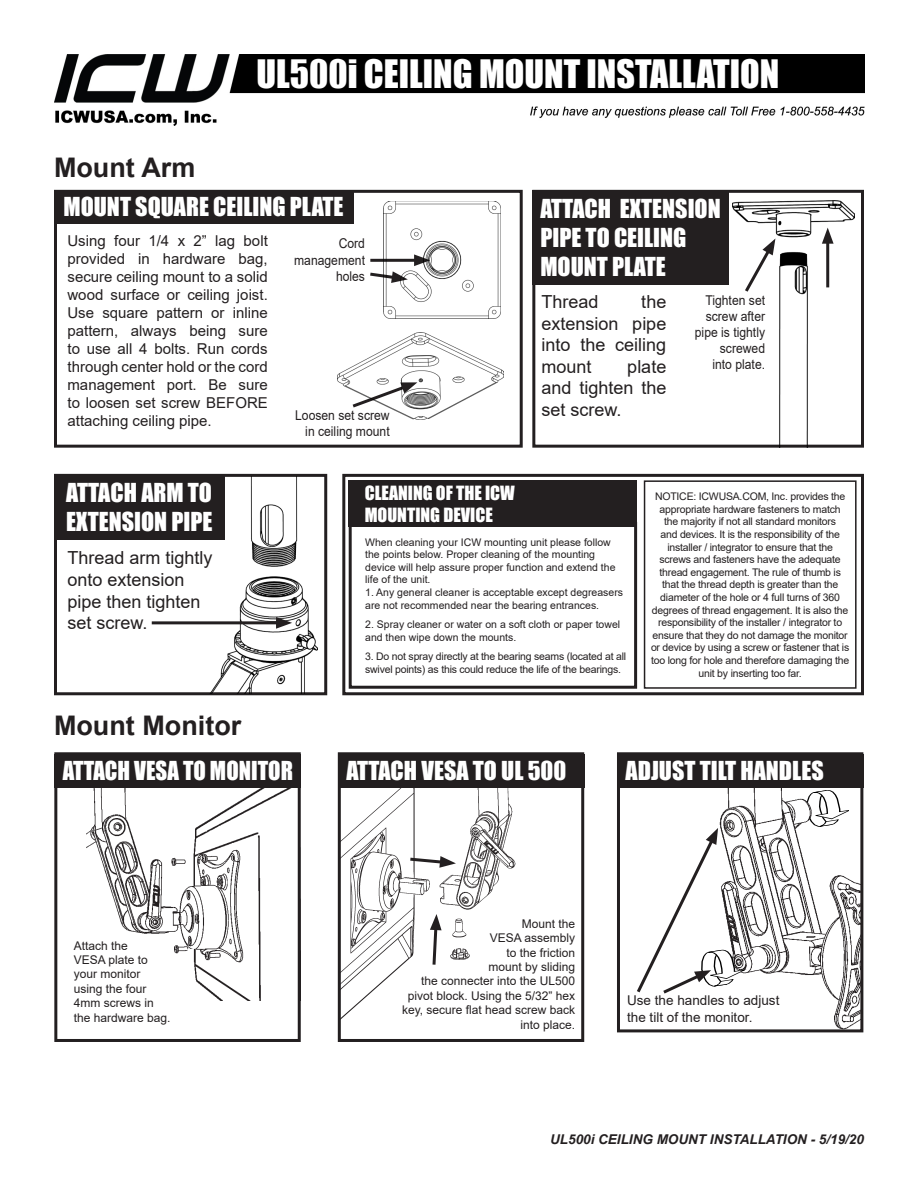
<style>
.page{position:relative;width:918px;height:1188px;background:#fff}
.page>*{position:absolute;margin:0;border:0;box-sizing:border-box;transform-origin:0 0}
.t1{font:36px "Impact";color:#fff}
.t2{font:700 27px "Arial";color:#231f20}
.t3{font:24px/28.8px "Impact";color:#fff}
.t4{font:24px "Impact";color:#fff;scale:.95 1}
.Text{font:18px/21.6px "Arial";color:#231f20;text-align:justify}
.t5{font:18px/21.6px "Impact";color:#fff}
.Text-2{font:15px/18px "Arial";color:#231f20;text-align:justify}
.t6{font:13.5px/16.2px "Arial";color:#231f20;text-align:right;scale:.9 1}
.t7{font:13.5px/16.2px "Arial";color:#231f20}
.t8{font:italic 700 13.5px "Arial";color:#231f20}
.t9{font:12px/14.4px "Arial";color:#231f20}
.t10{font:10.5px/12.6px "Arial";letter-spacing:-.02em;color:#231f20;text-align:center}
.t11{font:10.5px/12.6px "Arial";color:#231f20}
</style>
<div class="page">
<img style="left:54px;top:54px;width:810px;height:72px">
<div style="left:54px;top:752px;width:247px;height:290px;border:3px solid #231f20"></div>
<div style="left:54px;top:754px;width:247px;height:34px;background:#231f20"></div>
<img style="left:86px;top:788px;width:215px;height:213px">
<div style="left:617px;top:752px;width:246px;height:280px;border:3px solid #231f20"></div>
<div style="left:617px;top:754px;width:246px;height:34px;background:#231f20"></div>
<img style="left:718px;top:788px;width:144px;height:241px">
<svg style="left:637px;top:828px;width:112px;height:168px"></svg>
<div style="left:338px;top:752px;width:246px;height:290px;border:3px solid #231f20"></div>
<div style="left:338px;top:754px;width:246px;height:34px;background:#231f20"></div>
<img style="left:341px;top:788px;width:181px;height:254px">
<svg style="left:407px;top:856px;width:49px;height:12px"></svg>
<svg style="left:430px;top:914px;width:12px;height:54px"></svg>
<div style="left:54px;top:190px;width:469px;height:258px;border:3px solid #231f20"></div>
<div style="left:342px;top:474px;width:522px;height:221px;border:3px solid #231f20"></div>
<div style="left:532px;top:190px;width:332px;height:258px;border:3px solid #231f20"></div>
<div style="left:54px;top:190px;width:299px;height:34px;background:#231f20"></div>
<hr style="left:370px;top:259px;width:50px;height:3px;background:#231f20">
<svg style="left:370px;top:271px;width:14px;height:12px"></svg>
<div style="left:54px;top:474px;width:273px;height:221px;border:3px solid #231f20"></div>
<div style="left:54px;top:474px;width:171px;height:66px;background:#231f20"></div>
<img style="left:202px;top:476px;width:116px;height:218px">
<hr style="left:152px;top:621px;width:130px;height:3px;background:#231f20">
<svg style="left:276px;top:617px;width:16px;height:12px"></svg>
<img style="left:384px;top:202px;width:117px;height:117px">
<img style="left:337px;top:333px;width:167px;height:86px">
<div style="left:532px;top:190px;width:196px;height:95px;background:#231f20"></div>
<img style="left:733px;top:201px;width:121px;height:247px">
<div style="left:644px;top:480px;width:213px;height:209px;border:2px solid #231f20"></div>
<div style="left:349px;top:522px;width:288px;height:167px;border:3px solid #231f20"></div>
<div style="left:349px;top:480px;width:288px;height:47px;background:#231f20"></div>
<p class="t2" style="left:54px;top:148px;width:143px">Mount Arm</p>
<p class="t1" style="left:256px;top:46px;width:524px">UL500i CEILING MOUNT INSTALLATION</p>
<p class="t3" style="left:64px;top:192px;width:282px">MOUNT SQUARE CEILING PLATE</p>
<p class="Text-2" style="left:68px;top:232px;width:202px">Using four 1/4 x 2” lag bolt provided in hardware bag, secure ceiling mount to a solid wood surface or ceiling joist.<br>Use square pattern or inline pattern, always being sure to use all 4 bolts. Run cords through center hold or the cord management port. Be sure to loosen set screw BEFORE attaching ceiling pipe.</p>
<p class="t6" style="left:294px;top:235px;width:80px">Cord management holes</p>
<p class="t6" style="left:295px;top:407px;width:107px">Loosen set screw in ceiling mount</p>
<p class="t3" style="left:540px;top:193px;width:182px">ATTACH EXTENSION<br>PIPE TO CEILING<br>MOUNT PLATE</p>
<p class="Text" style="left:542px;top:291px;width:59px">Thread</p>
<p class="Text" style="left:542px;top:291px;width:126px;text-indent:100px">the extension pipe into the ceiling mount</p>
<p class="Text" style="left:542px;top:356px;width:126px;text-indent:86px">plate and tighten the set screw.</p>
<p class="t6" style="left:695px;top:292px;width:80px">Tighten set screw after pipe is tightly screwed<br>into plate.</p>
<p class="t3" style="left:66px;top:477px;width:148px">ATTACH ARM TO<br>EXTENSION PIPE</p>
<p class="Text" style="left:68px;top:547px;width:147px;text-align:left">Thread arm tightly onto extension pipe then tighten set screw.</p>
<p class="t2" style="left:54px;top:706px;width:189px">Mount Monitor</p>
<p class="t4" style="left:63px;top:752px;width:244px">ATTACH VESA TO MONITOR</p>
<p class="t5" style="left:365px;top:482px;width:152px">CLEANING OF THE ICW<br>MOUNTING DEVICE</p>
<p class="t11" style="left:365px;top:536px;width:252px">When cleaning your ICW mounting unit please follow the points below. Proper cleaning of the mounting device will help assure proper function and extend the life of the unit.</p>
<p class="t11" style="left:365px;top:586px;width:259px">1. Any general cleaner is acceptable except degreasers are not recommended near the bearing entrances.</p>
<p class="t11" style="left:365px;top:618px;width:257px">2. Spray cleaner or water on a soft cloth or paper towel and then wipe down the mounts.</p>
<p class="t10" style="left:365px;top:650px;width:263px;text-align:left">3. Do not spray directly at the bearing seams (located at all swivel points) as this could reduce the life of the bearings.</p>
<p class="t10" style="left:651px;top:490px;width:200px">NOTICE: ICWUSA.COM, Inc. provides the appropriate hardware fasteners to match<br>the majority if not all standard monitors<br>and devices. It is the responsibility of the installer / integrator to ensure that the screws and fasteners have the adequate thread engagement. The rule of thumb is that the thread depth is greater than the diameter of the hole or 4 full turns of 360 degrees of thread engagement. It is also the responsibility of the installer / integrator to ensure that they do not damage the monitor or device by using a screw or fastener that is too long for hole and therefore damaging the unit by inserting too far.</p>
<p class="t3" style="left:346px;top:756px;width:221px">ATTACH VESA TO UL 500</p>
<p class="t3" style="left:626px;top:756px;width:200px">ADJUST TILT HANDLES</p>
<p class="t9" style="left:74px;top:938px;width:98px">Attach the<br>VESA plate to your monitor using the four<br>4mm screws in the hardware bag.</p>
<p class="t9" style="left:402px;top:916px;width:175px;text-align:right">Mount the<br>VESA assembly<br>to the friction<br>mount by sliding<br>the connecter into the UL500 pivot block. Using the 5/32” hex key, secure flat head screw back into place.</p>
<p class="t7" style="left:627px;top:993px;width:154px">Use the handles to adjust the tilt of the monitor.</p>
<p class="t8" style="left:550px;top:1130px;width:315px">UL500i CEILING MOUNT INSTALLATION - 5/19/20</p>
</div>
